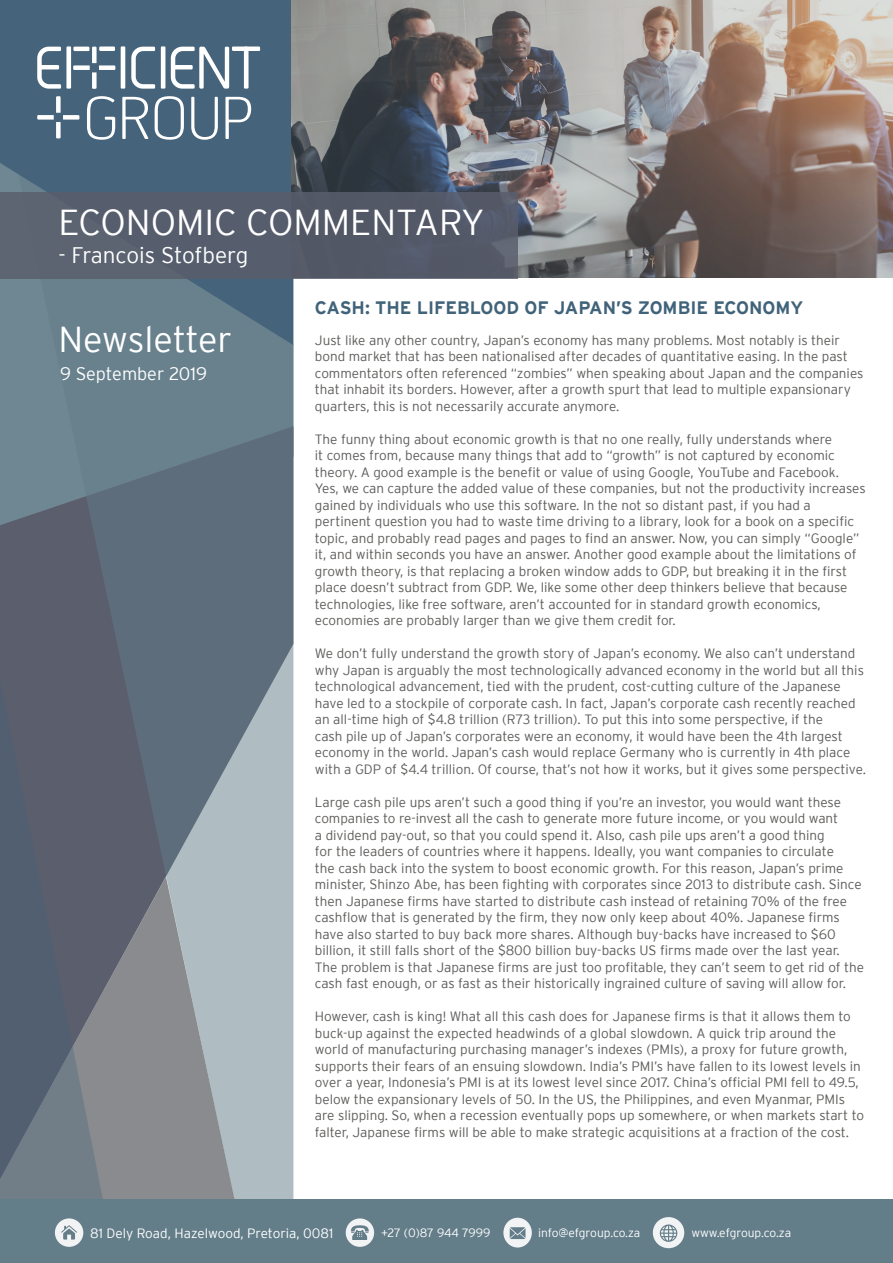
<style>
.page{position:relative;width:893px;height:1263px;background:#fff}
.page>*{position:absolute;margin:0;border:0;box-sizing:border-box;transform-origin:0 0}
.t1{font:300 36px "Interstate";color:#fff}
.t2{font:300 22.5px "Interstate";letter-spacing:-.005em;color:#fff}
.t3{font:700 18px "Interstate";color:#41637a}
.t4{font:300 18px "Interstate";color:#fff}
.t5{font:300 13.5px/16.5px "Interstate";color:#5d5c5a}
.t6{font:300 13.5px "Interstate";color:#fff}
.t7{font:300 12px "Interstate";letter-spacing:-.01em;color:#fff}
</style>
<div class="page">
<svg style="left:0;top:345px;width:293px;height:854px;background:#7c8a94"></svg>
<svg style="left:0;top:0;width:293px;height:345px;background:#4f6c7f"></svg>
<svg style="left:0;top:471px;width:115px;height:728px;background:#5e6674"></svg>
<svg style="left:131px;top:47px;width:24px;height:42px"></svg>
<svg style="left:37px;top:46px;width:78px;height:43px"></svg>
<svg style="left:37px;top:96px;width:42px;height:42px;background:#637c8f"></svg>
<svg style="left:87px;top:96px;width:28px;height:44px"></svg>
<svg style="left:122px;top:97px;width:27px;height:42px"></svg>
<svg style="left:155px;top:96px;width:29px;height:44px"></svg>
<svg style="left:191px;top:97px;width:27px;height:43px"></svg>
<svg style="left:225px;top:97px;width:26px;height:42px"></svg>
<svg style="left:121px;top:46px;width:4px;height:43px"></svg>
<svg style="left:161px;top:46px;width:4px;height:43px"></svg>
<svg style="left:171px;top:46px;width:89px;height:43px"></svg>
<div style="left:0;top:1199px;width:893px;height:64px;background:#637d89"></div>
<img style="left:292px;top:0;width:601px;height:278px">
<svg style="left:55px;top:1218px;width:28px;height:29px"></svg>
<svg style="left:653px;top:1217px;width:31px;height:31px"></svg>
<div style="left:346px;top:1218px;width:28px;height:29px;background:#f2f3f4;border-radius:50%"></div>
<svg style="left:351px;top:1225px;width:18px;height:15px"></svg>
<svg style="left:503px;top:1218px;width:29px;height:29px"></svg>
<div style="left:0;top:192px;width:518px;height:87px;background:#5a5e6d"></div>
<p class="t1" style="left:58px;top:202px;width:428px">ECONOMIC COMMENTARY</p>
<p class="t2" style="left:58px;top:242px;width:191px">- Francois Stofberg</p>
<p class="t1" style="left:58px;top:319px;width:175px">Newsletter</p>
<p class="t4" style="left:60px;top:363px;width:149px">9 September 2019</p>
<p class="t3" style="left:315px;top:297px;width:490px">CASH: THE LIFEBLOOD OF JAPAN’S ZOMBIE ECONOMY</p>
<p class="t5" style="left:315px;top:332px;width:550px">Just like any other country, Japan’s economy has many problems. Most notably is their bond market that has been nationalised after decades of quantitative easing. In the past commentators often referenced “zombies” when speaking about Japan and the companies that inhabit its borders. However, after a growth spurt that lead to multiple expansionary quarters, this is not necessarily accurate anymore.</p>
<p class="t5" style="left:315px;top:431px;width:552px">The funny thing about economic growth is that no one really, fully understands where<br>it comes from, because many things that add to “growth” is not captured by economic theory. A good example is the benefit or value of using Google, YouTube and Facebook.<br>Yes, we can capture the added value of these companies, but not the productivity increases gained by individuals who use this software. In the not so distant past, if you had a pertinent question you had to waste time driving to a library, look for a book on a specific topic, and probably read pages and pages to find an answer. Now, you can simply “Google” it, and within seconds you have an answer. Another good example about the limitations of growth theory, is that replacing a broken window adds to GDP, but breaking it in the first place doesn’t subtract from GDP. We, like some other deep thinkers believe that because technologies, like free software, aren’t accounted for in standard growth economics, economies are probably larger than we give them credit for.</p>
<p class="t5" style="left:315px;top:645px;width:552px">We don’t fully understand the growth story of Japan’s economy. We also can’t understand why Japan is arguably the most technologically advanced economy in the world but all this technological advancement, tied with the prudent, cost-cutting culture of the Japanese have led to a stockpile of corporate cash. In fact, Japan’s corporate cash recently reached an all-time high of $4.8 trillion (R73 trillion). To put this into some perspective, if the<br>cash pile up of Japan’s corporates were an economy, it would have been the 4th largest economy in the world. Japan’s cash would replace Germany who is currently in 4th place with a GDP of $4.4 trillion. Of course, that’s not how it works, but it gives some perspective.</p>
<p class="t5" style="left:315px;top:794px;width:551px">Large cash pile ups aren’t such a good thing if you’re an investor, you would want these companies to re-invest all the cash to generate more future income, or you would want<br>a dividend pay-out, so that you could spend it. Also, cash pile ups aren’t a good thing<br>for the leaders of countries where it happens. Ideally, you want companies to circulate<br>the cash back into the system to boost economic growth. For this reason, Japan’s prime minister, Shinzo Abe, has been fighting with corporates since 2013 to distribute cash. Since then Japanese firms have started to distribute cash instead of retaining 70% of the free cashflow that is generated by the firm, they now only keep about 40%. Japanese firms have also started to buy back more shares. Although buy-backs have increased to $60 billion, it still falls short of the $800 billion buy-backs US firms made over the last year.<br>The problem is that Japanese firms are just too profitable, they can’t seem to get rid of the cash fast enough, or as fast as their historically ingrained culture of saving will allow for.</p>
<p class="t5" style="left:315px;top:1008px;width:551px">However, cash is king! What all this cash does for Japanese firms is that it allows them to buck-up against the expected headwinds of a global slowdown. A quick trip around the world of manufacturing purchasing manager’s indexes (PMIs), a proxy for future growth, supports their fears of an ensuing slowdown. India’s PMI’s have fallen to its lowest levels in over a year, Indonesia’s PMI is at its lowest level since 2017. China’s official PMI fell to 49.5, below the expansionary levels of 50. In the US, the Philippines, and even Myanmar, PMIs are slipping. So, when a recession eventually pops up somewhere, or when markets start to falter, Japanese firms will be able to make strategic acquisitions at a fraction of the cost.</p>
<p class="t6" style="left:90px;top:1226px;width:245px">81 Dely Road, Hazelwood, Pretoria, 0081</p>
<p class="t7" style="left:381px;top:1226px;width:111px">+27 (0)87 944 7999</p>
<p class="t7" style="left:538px;top:1226px;width:104px">info@efgroup.co.za</p>
<p class="t7" style="left:691px;top:1226px;width:101px">www.efgroup.co.za</p>
</div>
